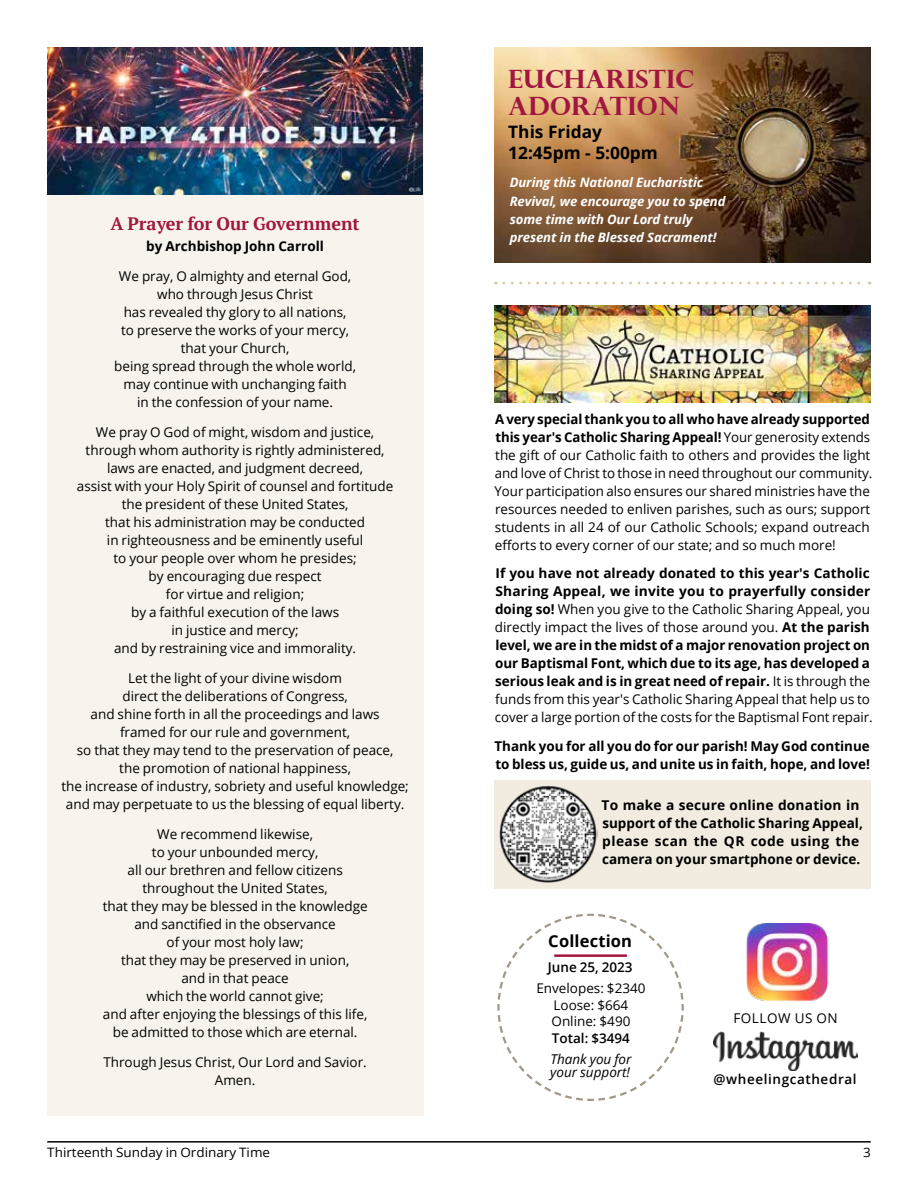
<style>
.page{position:relative;width:918px;height:1188px;background:#fff}
.page>*{position:absolute;margin:0;border:0;box-sizing:border-box;transform-origin:0 0}
.t1{font:700 25.2px/27px "Perpetua Titling";letter-spacing:.005em;color:#a0163e}
.t2{font:700 18px "PT Serif";color:#a0163e}
.t3{font:700 17.1px/21px "Open Sans";color:#000}
.t4{font:700 16.5px "Open Sans";letter-spacing:.01em;color:#000}
.t5{font:13.5px/18px "Open Sans";color:#000;text-align:center}
.t6{font:700 13.5px/18px "Open Sans";color:#000}
.t7{font:italic 13.5px/13.5px "Open Sans";color:#000}
.t8{font:600 13.5px "Open Sans";letter-spacing:.045em;color:#000}
.t9{font:600 13.5px "Open Sans";color:#000}
.t10{font:13.5px "Open Sans";letter-spacing:.04em;color:#000}
.t11{font:13.35px/16.5px "Open Sans";color:#000;text-align:center}
.t12{font:600 13.35px "Open Sans";color:#000}
.t13{font:italic 700 13.05px/18.3px "Open Sans";letter-spacing:-.01em;color:#fff}
.t14{font:12.9px "Open Sans";color:#000;scale:1.04 1}
.s1{font-weight:700}
.s2{font-weight:400}
</style>
<div class="page">
<hr style="left:47px;top:1141px;width:824px;height:2px;background:#000">
<svg style="left:504px;top:282px;width:366px;height:2px"></svg>
<img style="left:494px;top:305px;width:377px;height:98px">
<div style="left:494px;top:780px;width:376px;height:108px;background:#f2ebdf"></div>
<img style="left:499px;top:786px;width:99px;height:97px">
<div style="left:47px;top:47px;width:376px;height:1069px;background:#f8f4ed"></div>
<img style="left:746px;top:924px;width:83px;height:78px">
<img style="left:714px;top:1031px;width:143px;height:40px">
<svg style="left:497px;top:913px;width:187px;height:188px"></svg>
<hr style="left:554px;top:954px;width:73px;height:3px;background:#a0163e">
<img style="left:47px;top:47px;width:376px;height:148px">
<img style="left:494px;top:47px;width:376px;height:215px">
<h2 class="t2" style="left:110px;top:212px;width:251px">A Prayer for Our Government</h2>
<p class="t6" style="left:146px;top:237px;width:179px">by Archbishop John Carroll</p>
<p class="t5" style="left:114px;top:267px;width:243px">We pray, O almighty and eternal God, who through Jesus Christ<br>has revealed thy glory to all nations,<br>to preserve the works of your mercy, that your Church,<br>being spread through the whole world, may continue with unchanging faith<br>in the confession of your name.</p>
<p class="t5" style="left:77px;top:423px;width:318px">We pray O God of might, wisdom and justice, through whom authority is rightly administered, laws are enacted, and judgment decreed,<br>assist with your Holy Spirit of counsel and fortitude the president of these United States,<br>that his administration may be conducted<br>in righteousness and be eminently useful<br>to your people over whom he presides;<br>by encouraging due respect<br>for virtue and religion;<br>by a faithful execution of the laws<br>in justice and mercy;<br>and by restraining vice and immorality.</p>
<p class="t5" style="left:61px;top:669px;width:349px">Let the light of your divine wisdom<br>direct the deliberations of Congress,<br>and shine forth in all the proceedings and laws<br>framed for our rule and government,<br>so that they may tend to the preservation of peace,<br>the promotion of national happiness,<br>the increase of industry, sobriety and useful knowledge; and may perpetuate to us the blessing of equal liberty.</p>
<p class="t5" style="left:103px;top:824px;width:266px">We recommend likewise,<br>to your unbounded mercy,<br>all our brethren and fellow citizens throughout the United States,<br>that they may be blessed in the knowledge and sanctified in the observance<br>of your most holy law;<br>that they may be preserved in union,<br>and in that peace<br>which the world cannot give;<br>and after enjoying the blessings of this life, be admitted to those which are eternal.</p>
<p class="t5" style="left:103px;top:1052px;width:265px">Through Jesus Christ, Our Lord and Savior.<br>Amen.</p>
<h1 class="t1" style="left:508px;top:65px;width:187px">EUCHARISTIC<br>ADORATION</h1>
<p class="t3" style="left:508px;top:121px;width:151px">This Friday<br>12:45pm - 5:00pm</p>
<p class="t13" style="left:510px;top:173px;width:217px">During this National Eucharistic<br>Revival, we encourage you to spend some time with Our Lord truly present in the Blessed Sacrament!</p>
<p class="t5" style="left:495px;top:409px;width:379px;text-align:left"><span class="s1">A very special thank you to all who have already supported this year's Catholic Sharing Appeal!</span> Your generosity extends the gift of our Catholic faith to others and provides the light and love of Christ to those in need throughout our community.<br>Your participation also ensures our shared ministries have the resources needed to enliven parishes, such as ours; support students in all 24 of our Catholic Schools; expand outreach efforts to every corner of our state; and so much more!</p>
<p class="t6" style="left:495px;top:564px;width:379px">If you have not already donated to this year's Catholic Sharing Appeal, we invite you to prayerfully consider doing so! <span class="s2">When you give to the Catholic Sharing Appeal, you directly impact the lives of those around you.</span> At the parish level, we are in the midst of a major renovation project on our Baptismal Font, which due to its age, has developed a serious leak and is in great need of repair. <span class="s2">It is through the funds from this year's Catholic Sharing Appeal that help us to cover a large portion of the costs for the Baptismal Font repair.</span></p>
<p class="t6" style="left:495px;top:736px;width:377px">Thank you for all you do for our parish! May God continue to bless us, guide us, and unite us in faith, hope, and love!</p>
<p class="t6" style="left:602px;top:796px;width:263px">To make a secure online donation in support of the Catholic Sharing Appeal, please scan the QR code using the camera on your smartphone or device.</p>
<p class="t4" style="left:548px;top:929px;width:85px">Collection</p>
<p class="t9" style="left:548px;top:958px;width:86px">June 25, 2023</p>
<p class="t11" style="left:536px;top:980px;width:111px">Envelopes: $2340<br>Loose: $664<br>Online: $490</p>
<p class="t12" style="left:552px;top:1029px;width:80px">Total: $3494</p>
<p class="t7" style="left:550px;top:1052px;width:83px">Thank you for your support!</p>
<p class="t10" style="left:733px;top:1009px;width:106px">FOLLOW US ON</p>
<p class="t8" style="left:713px;top:1070px;width:145px">@wheelingcathedral</p>
<p class="t14" style="left:47px;top:1143px;width:216px">Thirteenth Sunday in Ordinary Time</p>
<p class="t14" style="left:863px;top:1143px;width:9px">3</p>
</div>
